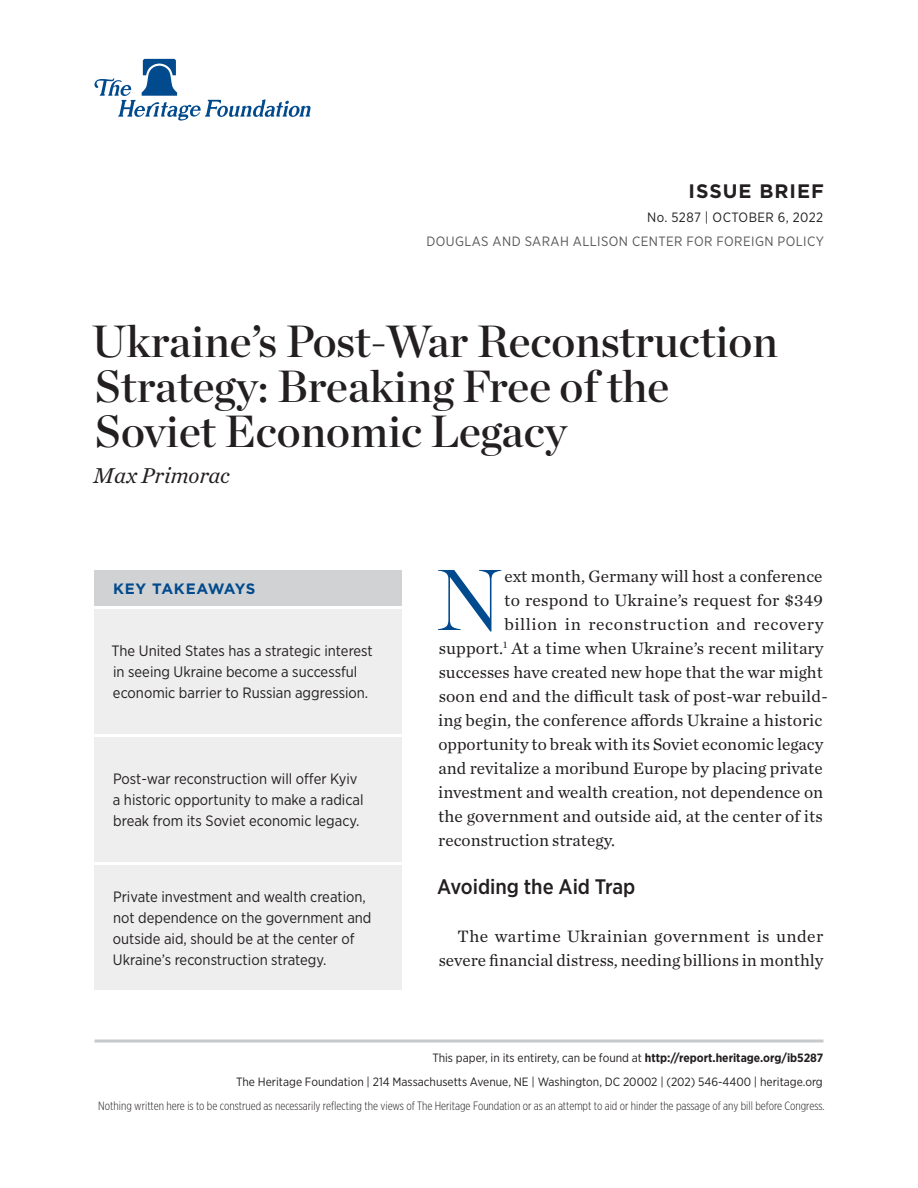
<style>
.page{position:relative;width:918px;height:1188px;background:#fff}
.page>*{position:absolute;margin:0;border:0;box-sizing:border-box;transform-origin:0 0}
.Body_Text___DROP_CAP{font:300 86.1px "Chronicle Display";color:#004a8d}
.Paper_Title{font:45px/45px "Chronicle Display Semi";color:#231f20}
.Byline{font:italic 22.5px "Chronicle Text G1";color:#231f20}
.Body_Text___H1{font:500 21px "Gotham Narrow";color:#231f20}
.t1{font:700 19.5px "Gotham";letter-spacing:.05em;color:#231f20}
.Body_Text___DROP_CAP-2{font:17.25px "Chronicle Text G1";color:#231f20}
.Body_Text{font:17.25px/24px "Chronicle Text G1";color:#231f20;text-align:right}
.Body_Text___DROP_CAP-3{font:17.25px "Chronicle Text G1";letter-spacing:.035em;color:#231f20}
.Key_Takeaways{font:15px/21px "Gotham Narrow";color:#231f20}
.Key_Takeaways___HEAD{font:700 15px "Gotham";letter-spacing:.03em;color:#004a8d}
.t2{font:13.5px "Gotham Narrow";letter-spacing:.03em;color:#57585a}
.t3{font:13.5px "Gotham Narrow";letter-spacing:.03em;color:#231f20}
.t4{font:12px/24px "Gotham Narrow";color:#231f20;text-align:right}
.t5{font:300 12px "Gotham X Narrow";color:#231f20}
.s1{font-weight:700}
</style>
<div class="page">
<hr style="left:94px;top:1040px;width:730px;height:2px;background:#c7c8ca">
<svg style="left:94px;top:59px;width:216px;height:62px"></svg>
<div style="left:94px;top:609px;width:308px;height:125px;background:#eeeeef"></div>
<div style="left:94px;top:570px;width:308px;height:36px;background:#d1d2d4"></div>
<div style="left:94px;top:737px;width:308px;height:125px;background:#eeeeef"></div>
<div style="left:94px;top:865px;width:308px;height:125px;background:#eeeeef"></div>
<p class="t1" style="left:689px;top:178px;width:137px">ISSUE BRIEF</p>
<p class="t3" style="left:647px;top:209px;width:177px">No. 5287 | Octo ber 6, 2022</p>
<p class="t2" style="left:426px;top:233px;width:241px">DOUGLAS AND SARAH ALLISON CENTER</p>
<p class="t2" style="left:687px;top:233px;width:139px">FOR FOREIGN POLICY</p>
<p class="Paper_Title" style="left:91px;top:316px;width:688px">Ukraine’s Post-War Reconstruction<br>Strategy: Breaking Free of the<br>Soviet Economic Legacy</p>
<p class="Byline" style="left:93px;top:458px;width:138px">Max Primorac</p>
<p class="Key_Takeaways___HEAD" style="left:113px;top:579px;width:144px">KEY TAKEAWAYS</p>
<p class="Key_Takeaways" style="left:112px;top:640px;width:263px">The United States has a strategic interest in seeing Ukraine become a successful economic barrier to Russian aggression.</p>
<p class="Key_Takeaways" style="left:113px;top:768px;width:252px">Post-war reconstruction will offer Kyiv a historic opportunity to make a radical break from its Soviet economic legacy.</p>
<p class="Key_Takeaways" style="left:113px;top:886px;width:260px">Private investment and wealth creation, not dependence on the government and outside aid, should be at the center of Ukraine’s reconstruction strategy.</p>
<p class="Body_Text___DROP_CAP" style="left:436px;top:534px;width:68px">N</p>
<p class="Body_Text___DROP_CAP-2" style="left:504px;top:563px;width:320px">ext month, Germany will host a conference</p>
<p class="Body_Text___DROP_CAP-2" style="left:504px;top:587px;width:321px">to respond to Ukraine’s request for $349</p>
<p class="Body_Text___DROP_CAP-3" style="left:504px;top:611px;width:321px">billion in reconstruction and recovery</p>
<p class="Body_Text___DROP_CAP-2" style="left:439px;top:635px;width:386px">support.<sup>1</sup> At a time when Ukraine’s recent military</p>
<p class="Body_Text___DROP_CAP-2" style="left:439px;top:659px;width:386px">successes have created new hope that the war might</p>
<p class="Body_Text___DROP_CAP-2" style="left:439px;top:683px;width:391px">soon end and the difficult task of post-war rebuild-</p>
<p class="Body_Text___DROP_CAP-2" style="left:438px;top:707px;width:386px">ing begin, the conference affords Ukraine a historic</p>
<p class="Body_Text___DROP_CAP-2" style="left:438px;top:731px;width:387px">opportunity to break with its Soviet economic legacy</p>
<p class="Body_Text___DROP_CAP-2" style="left:439px;top:755px;width:386px">and revitalize a moribund Europe by placing private</p>
<p class="Body_Text___DROP_CAP-2" style="left:438px;top:779px;width:386px">investment and wealth creation, not dependence on</p>
<p class="Body_Text___DROP_CAP-2" style="left:438px;top:803px;width:386px">the government and outside aid, at the center of its</p>
<p class="Body_Text___DROP_CAP-2" style="left:438px;top:827px;width:178px">reconstruction strategy.</p>
<p class="Body_Text___H1" style="left:437px;top:873px;width:200px">Avoiding the Aid Trap</p>
<p class="Body_Text" style="left:439px;top:923px;width:386px">The wartime Ukrainian government is under severe financial distress, needing billions in monthly</p>
<p class="t4" style="left:236px;top:1046px;width:589px">This paper, in its entirety, can be found at <span class="s1">http://report.heritage.org/ib5287<br></span>The Heritage Foundation | 214 Massachusetts Avenue, NE | Washington, DC 20002 | (202) 546-4400 | heritage.org</p>
<p class="t5" style="left:98px;top:1099px;width:728px">Nothing written here is to be construed as necessarily reflecting the views of The Heritage Foundation or as an attempt to aid or hinder the passage of any bill before Congress.</p>
</div>
